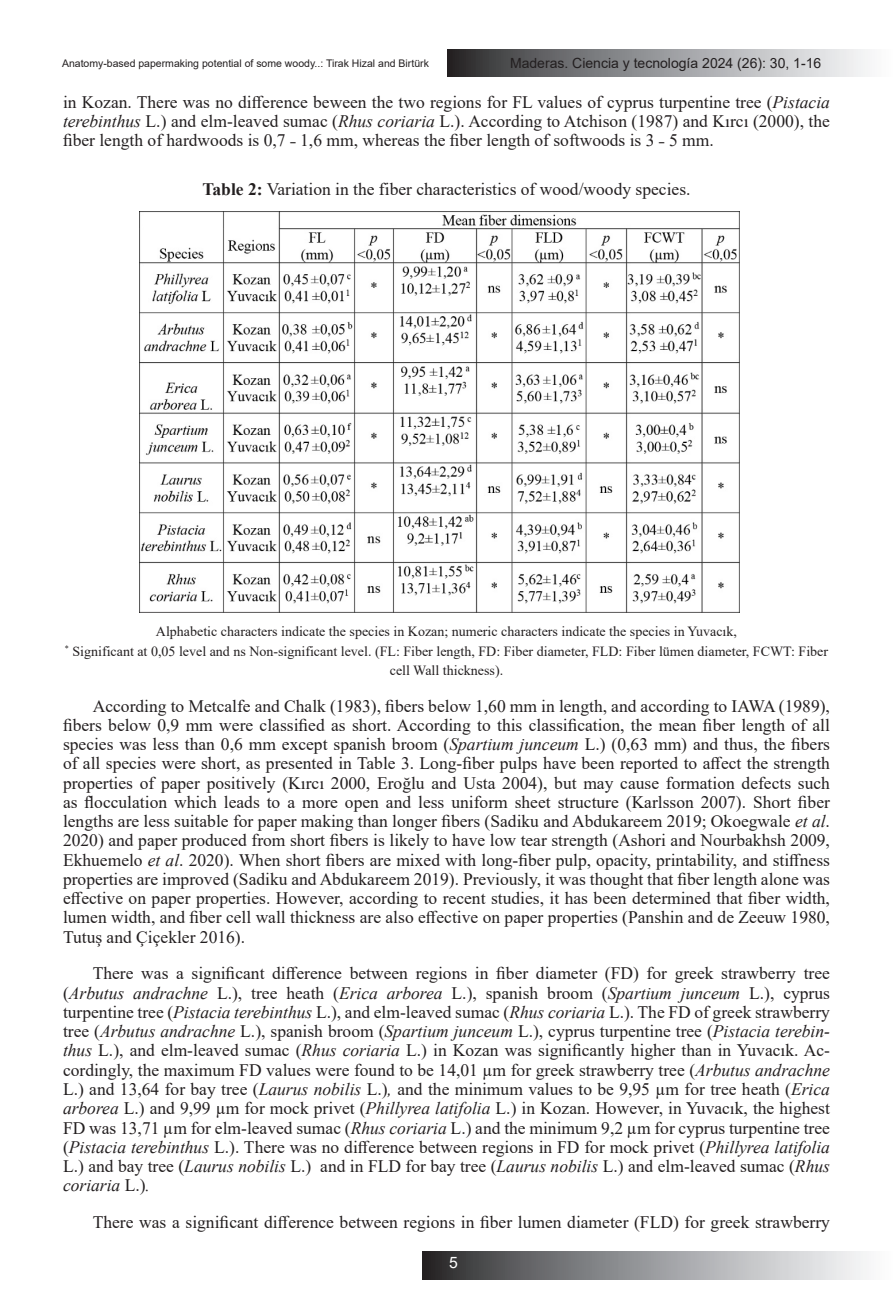
<style>
.page{position:relative;width:893px;height:1315px;background:#fff}
.page>*{position:absolute;margin:0;border:0;box-sizing:border-box;transform-origin:0 0}
.No_Spacing{font:17.5px/19.2px "Times New Roman";color:#231f20;text-align:justify}
.t1{font:15.75px "Arial";color:#fff}
.t2{font:14px/19.2px "Times New Roman";color:#231f20;text-align:center}
.t3{font:14px "Arial";color:#231f20}
.t4{font:10.5px "Arial";color:#231f20}
.s1{font-style:italic}
.s2{font-weight:700}
</style>
<div class="page">
<svg style="left:448px;top:49px;width:420px;height:28px;background:#949597"></svg>
<svg style="left:423px;top:1252px;width:444px;height:27px;background:#949597"></svg>
<img style="left:140px;top:212px;width:599px;height:401px">
<p class="t4" style="left:62px;top:56px;width:368px">Anatomy-based papermaking potential of some woody..: Tirak Hizal and Birtürk</p>
<p class="t3" style="left:510px;top:53px;width:313px">Maderas. Ciencia y tecnología 2024 (26): 30, 1-16</p>
<p class="No_Spacing" style="left:63px;top:92px;width:768px">in Kozan. There was no difference beween the two regions for FL values of cyprus turpentine tree (<span class="s1">Pistacia terebinthus</span> L.) and elm-leaved sumac (<span class="s1">Rhus coriaria</span> L.). According to Atchison (1987) and Kırcı (2000), the fiber length of hardwoods is 0,7 ˗ 1,6 mm, whereas the fiber length of softwoods is 3 ˗ 5 mm.</p>
<p class="No_Spacing" style="left:202px;top:179px;width:489px"><span class="s2">Table 2:</span> Variation in the fiber characteristics of wood/woody species.</p>
<p class="t2" style="left:65px;top:621px;width:765px">Alphabetic characters indicate the species in Kozan; numeric characters indicate the species in Yuvacık,<br><sup>*</sup> Significant at 0,05 level and ns Non-significant level. (FL: Fiber length, FD: Fiber diameter, FLD: Fiber lümen diameter, FCWT: Fiber cell Wall thickness).</p>
<p class="No_Spacing" style="left:63px;top:695px;width:768px;text-indent:30px">According to Metcalfe and Chalk (1983), fibers below 1,60 mm in length, and according to IAWA (1989), fibers below 0,9 mm were classified as short. According to this classification, the mean fiber length of all species was less than 0,6 mm except spanish broom (<span class="s1">Spartium junceum</span> L.) (0,63 mm) and thus, the fibers of all species were short, as presented in Table 3. Long-fiber pulps have been reported to affect the strength properties of paper positively (Kırcı 2000, Eroğlu and Usta 2004), but may cause formation defects such as flocculation which leads to a more open and less uniform sheet structure (Karlsson 2007). Short fiber lengths are less suitable for paper making than longer fibers (Sadiku and Abdukareem 2019; Okoegwale <span class="s1">et al</span>.<br>2020) and paper produced from short fibers is likely to have low tear strength (Ashori and Nourbakhsh 2009, Ekhuemelo <span class="s1">et al</span>. 2020). When short fibers are mixed with long-fiber pulp, opacity, printability, and stiffness properties are improved (Sadiku and Abdukareem 2019). Previously, it was thought that fiber length alone was effective on paper properties. However, according to recent studies, it has been determined that fiber width, lumen width, and fiber cell wall thickness are also effective on paper properties (Panshin and de Zeeuw 1980, Tutuş and Çiçekler 2016).</p>
<p class="No_Spacing" style="left:63px;top:963px;width:768px;text-indent:30px">There was a significant difference between regions in fiber diameter (FD) for greek strawberry tree (<span class="s1">Arbutus andrachne</span> L.), tree heath (<span class="s1">Erica arborea</span> L.), spanish broom (<span class="s1">Spartium junceum</span> L.), cyprus turpentine tree (<span class="s1">Pistacia terebinthus</span> L.), and elm-leaved sumac (<span class="s1">Rhus coriaria</span> L.). The FD of greek strawberry tree (<span class="s1">Arbutus andrachne</span> L.), spanish broom (<span class="s1">Spartium junceum</span> L.), cyprus turpentine tree (<span class="s1">Pistacia terebin&shy;thus</span> L.), and elm-leaved sumac (<span class="s1">Rhus coriaria</span> L.) in Kozan was significantly higher than in Yuvacık. Ac&shy;cordingly, the maximum FD values were found to be 14,01 µm for greek strawberry tree (<span class="s1">Arbutus andrachne </span>L.) and 13,64 for bay tree (<span class="s1">Laurus nobilis</span> L.)<span class="s1">,</span> and the minimum values to be 9,95 µm for tree heath (<span class="s1">Erica arborea</span> L.) and 9,99 µm for mock privet (<span class="s1">Phillyrea latifolia</span> L.) in Kozan. However, in Yuvacık, the highest FD was 13,71 µm for elm-leaved sumac (<span class="s1">Rhus coriaria</span> L.) and the minimum 9,2 µm for cyprus turpentine tree (<span class="s1">Pistacia terebinthus</span> L.). There was no difference between regions in FD for mock privet (<span class="s1">Phillyrea latifolia </span>L.) and bay tree (<span class="s1">Laurus nobilis</span> L.) and in FLD for bay tree (<span class="s1">Laurus nobilis</span> L.) and elm-leaved sumac (<span class="s1">Rhus coriaria</span> L.)<span class="s1">.</span></p>
<p class="No_Spacing" style="left:93px;top:1212px;width:739px">There was a significant difference between regions in fiber lumen diameter (FLD) for greek strawberry</p>
<p class="t1" style="left:449px;top:1252px;width:10px">5</p>
</div>
